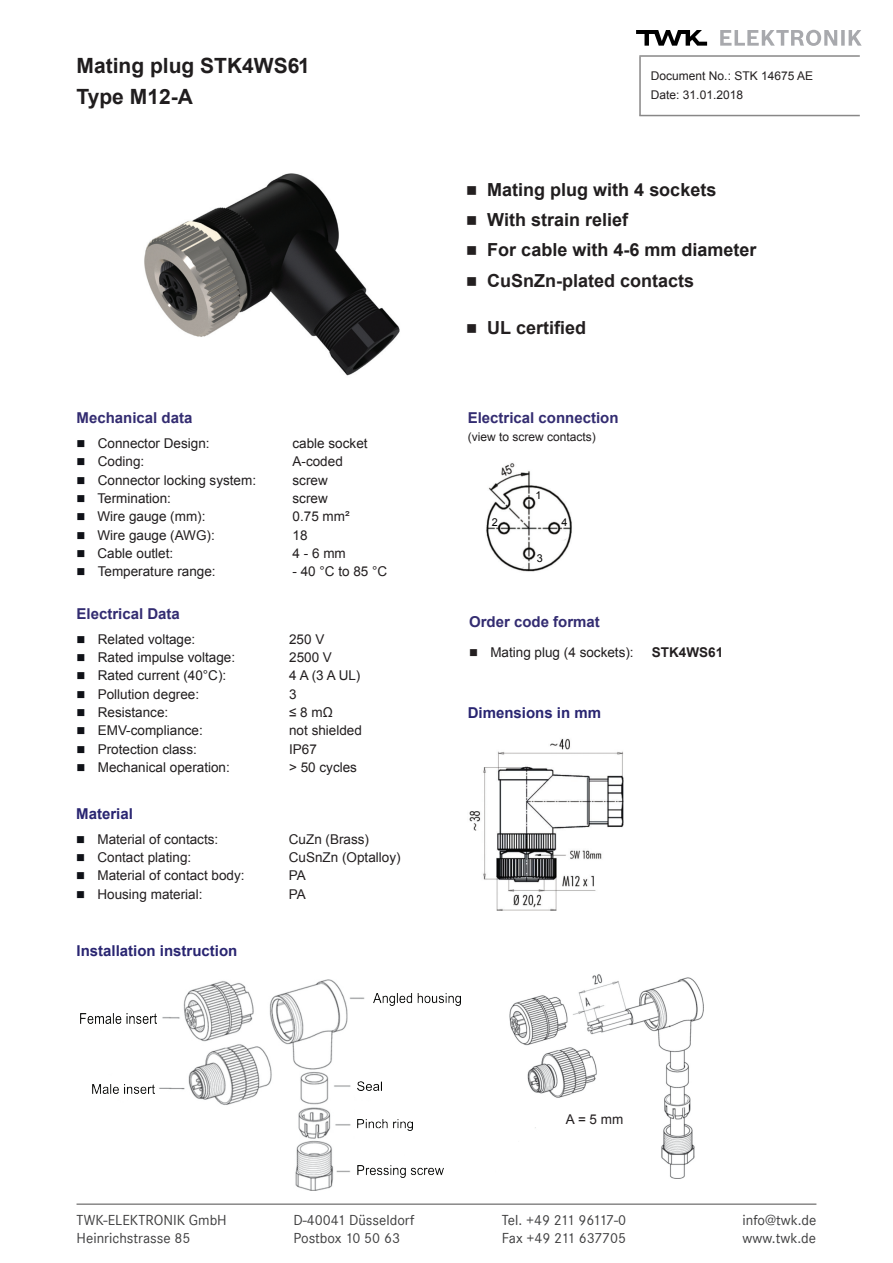
<style>
.page{position:relative;width:893px;height:1263px;background:#fff}
.page>*{position:absolute;margin:0;border:0;box-sizing:border-box;transform-origin:0 0}
.t1{font:700 21px/30.8px "Arial";color:#201d1e}
.t2{font:700 18px "Arial";color:#201d1e}
.t3{font:700 18px "Arial";color:#231f20}
.t4{font:15px "Corporate S";color:#3e3e3f}
.t5{font:700 15px "Arial";color:#332c71}
.t6{font:700 15px "Arial";color:#292571}
.t7{font:15px "Corporate S";letter-spacing:-.065em;color:#3e3e3f}
.t8{font:13.5px "Arial";color:#201d1e}
.t9{font:13.5px "Arial";color:#231f20}
.t10{font:700 13.5px "Arial";color:#231f20}
.t11{font:12px/18.6px "Arial";color:#231f20}
.t12{font:12px "Arial";color:#201d1e}
.t13{font:10.8px "Arial";color:#050504}
.s1{color:#0f1117}
.s2{color:#231f20}
</style>
<div class="page">
<hr style="left:77px;top:1203px;width:739px;height:2px;background:#888787">
<hr style="left:639px;top:57px;width:2px;height:59px;background:#888787">
<hr style="left:639px;top:55px;width:221px;height:2px;background:#888787">
<svg style="left:636px;top:30px;width:71px;height:16px"></svg>
<svg style="left:720px;top:30px;width:142px;height:16px"></svg>
<hr style="left:639px;top:115px;width:221px;height:1px;background:#888787">
<img style="left:469px;top:738px;width:154px;height:172px">
<img style="left:486px;top:463px;width:86px;height:109px">
<img style="left:509px;top:974px;width:194px;height:204px">
<img style="left:80px;top:980px;width:325px;height:211px">
<img style="left:93px;top:1084px;width:61px;height:9px">
<img style="left:80px;top:1014px;width:76px;height:9px">
<img style="left:373px;top:993px;width:87px;height:12px">
<img style="left:358px;top:1081px;width:24px;height:10px">
<img style="left:358px;top:1119px;width:55px;height:12px">
<img style="left:358px;top:1165px;width:85px;height:12px">
<img style="left:144px;top:173px;width:256px;height:203px">
<h1 class="t1" style="left:77px;top:51px;width:235px">Mating plug STK4WS61<br>Type M12-A</h1>
<p class="t5" style="left:77px;top:408px;width:117px">Mechanical data</p>
<p class="t8" style="left:77px;top:434px;width:135px"><span class="s1">■</span> Connector Design:</p>
<p class="t8" style="left:293px;top:434px;width:77px">cable socket</p>
<p class="t9" style="left:77px;top:453px;width:69px"><span class="s1">■</span> Coding:</p>
<p class="t9" style="left:293px;top:453px;width:52px">A-coded</p>
<p class="t8" style="left:77px;top:471px;width:181px"><span class="s1">■</span> Connector locking system:</p>
<p class="t8" style="left:293px;top:471px;width:37px">screw</p>
<p class="t8" style="left:77px;top:489px;width:96px"><span class="s1">■</span> Termination:</p>
<p class="t8" style="left:293px;top:489px;width:37px">screw</p>
<p class="t8" style="left:77px;top:508px;width:130px"><span class="s1">■</span> Wire gauge <span class="s2">(mm):</span></p>
<p class="t9" style="left:293px;top:508px;width:59px">0.75 mm²</p>
<p class="t8" style="left:77px;top:526px;width:140px"><span class="s1">■</span> Wire gauge <span class="s2">(AWG):</span></p>
<p class="t9" style="left:293px;top:526px;width:17px">18</p>
<p class="t8" style="left:77px;top:544px;width:98px"><span class="s1">■</span> Cable outlet<span class="s2">:</span></p>
<p class="t9" style="left:293px;top:544px;width:55px">4 - 6 mm</p>
<p class="t8" style="left:77px;top:563px;width:141px"><span class="s1">■</span> Temperature range<span class="s2">:</span></p>
<p class="t9" style="left:293px;top:563px;width:96px">- 40 °C to 85 °C</p>
<p class="t5" style="left:77px;top:603px;width:105px">Electrical Data</p>
<p class="t8" style="left:77px;top:630px;width:120px"><span class="s1">■</span> Related voltage<span class="s2">:</span></p>
<p class="t9" style="left:289px;top:630px;width:37px">250 V</p>
<p class="t8" style="left:77px;top:648px;width:160px"><span class="s1">■</span> Rated impulse voltage<span class="s2">:</span></p>
<p class="t9" style="left:289px;top:648px;width:44px">2500 V</p>
<p class="t8" style="left:77px;top:667px;width:151px"><span class="s1">■</span> Rated current (40°C)<span class="s2">:</span></p>
<p class="t9" style="left:289px;top:667px;width:73px">4 A (3 A UL)</p>
<p class="t9" style="left:77px;top:685px;width:124px"><span class="s1">■</span> Pollution degree:</p>
<p class="t9" style="left:289px;top:685px;width:9px">3</p>
<p class="t8" style="left:77px;top:703px;width:93px"><span class="s1">■</span> Resistance<span class="s2">:</span></p>
<p class="t9" style="left:289px;top:703px;width:45px">≤8mΩ</p>
<p class="t8" style="left:77px;top:722px;width:128px"><span class="s1">■</span> EMV-compliance:</p>
<p class="t9" style="left:289px;top:722px;width:74px">not shielded</p>
<p class="t8" style="left:77px;top:740px;width:122px"><span class="s1">■</span> Protection class<span class="s2">:</span></p>
<p class="t9" style="left:289px;top:740px;width:29px">IP67</p>
<p class="t8" style="left:77px;top:758px;width:155px"><span class="s1">■</span> Mechanical operation<span class="s2">:</span></p>
<p class="t8" style="left:289px;top:758px;width:69px"><span class="s2">&gt; 50</span> cycles</p>
<p class="t6" style="left:76px;top:803px;width:58px">Material</p>
<p class="t9" style="left:76px;top:830px;width:144px"><span class="s1">■</span> Material of contacts:</p>
<p class="t9" style="left:289px;top:830px;width:82px">CuZn (Brass)</p>
<p class="t9" style="left:76px;top:848px;width:117px"><span class="s1">■</span> Contact plating:</p>
<p class="t9" style="left:289px;top:848px;width:113px">CuSnZn (Optalloy)</p>
<p class="t9" style="left:76px;top:866px;width:170px"><span class="s1">■</span> Material of contact body:</p>
<p class="t9" style="left:289px;top:866px;width:19px">PA</p>
<p class="t9" style="left:76px;top:885px;width:128px"><span class="s1">■</span> Housing material:</p>
<p class="t9" style="left:289px;top:885px;width:19px">PA</p>
<p class="t6" style="left:77px;top:941px;width:162px">Installation instruction</p>
<p class="t11" style="left:651px;top:67px;width:164px">Document No.: STK 14675 AE<br>Date: 31.01.2018</p>
<h2 class="t2" style="left:466px;top:178px;width:252px"><span class="s2">■</span> Mating plug with 4 sockets</h2>
<h2 class="t2" style="left:466px;top:208px;width:164px"><span class="s2">■</span> With strain relief</h2>
<h2 class="t2" style="left:466px;top:238px;width:292px"><span class="s2">■</span> For cable with 4-6 mm diameter</h2>
<h2 class="t3" style="left:466px;top:268px;width:230px">■ CuSnZn-plated contacts</h2>
<h2 class="t3" style="left:466px;top:315px;width:121px">■ UL certified</h2>
<p class="t5" style="left:468px;top:408px;width:152px">Electrical connection</p>
<p class="t12" style="left:468px;top:429px;width:130px">(view to screw contacts)</p>
<p class="t13" style="left:492px;top:515px;width:8px">2</p>
<p class="t13" style="left:536px;top:488px;width:8px">1</p>
<p class="t13" style="left:537px;top:551px;width:8px">3</p>
<p class="t13" style="left:561px;top:515px;width:8px">4</p>
<p class="t5" style="left:469px;top:611px;width:132px">Order code format</p>
<p class="t8" style="left:469px;top:643px;width:166px"><span class="s2">■</span> Mating plug <span class="s2">(4</span> sockets<span class="s2">):</span></p>
<p class="t10" style="left:652px;top:643px;width:73px">STK4WS61</p>
<p class="t6" style="left:468px;top:703px;width:135px">Dimensions in mm</p>
<p class="t9" style="left:566px;top:1110px;width:59px">A = 5 mm</p>
<p class="t4" style="left:77px;top:1211px;width:152px">TWK-ELEKTRONIK GmbH</p>
<p class="t4" style="left:293px;top:1211px;width:123px">D-40041 Düsseldorf</p>
<p class="t7" style="left:502px;top:1211px;width:126px">Tel. +49 211 96117-0</p>
<p class="t4" style="left:743px;top:1211px;width:75px">info@twk.de</p>
<p class="t4" style="left:77px;top:1229px;width:115px">Heinrichstrasse 85</p>
<p class="t4" style="left:293px;top:1229px;width:108px">Postbox 10 50 63</p>
<p class="t4" style="left:502px;top:1229px;width:126px">Fax +49 211 637705</p>
<p class="t4" style="left:743px;top:1229px;width:75px">www.twk.de</p>
</div>
